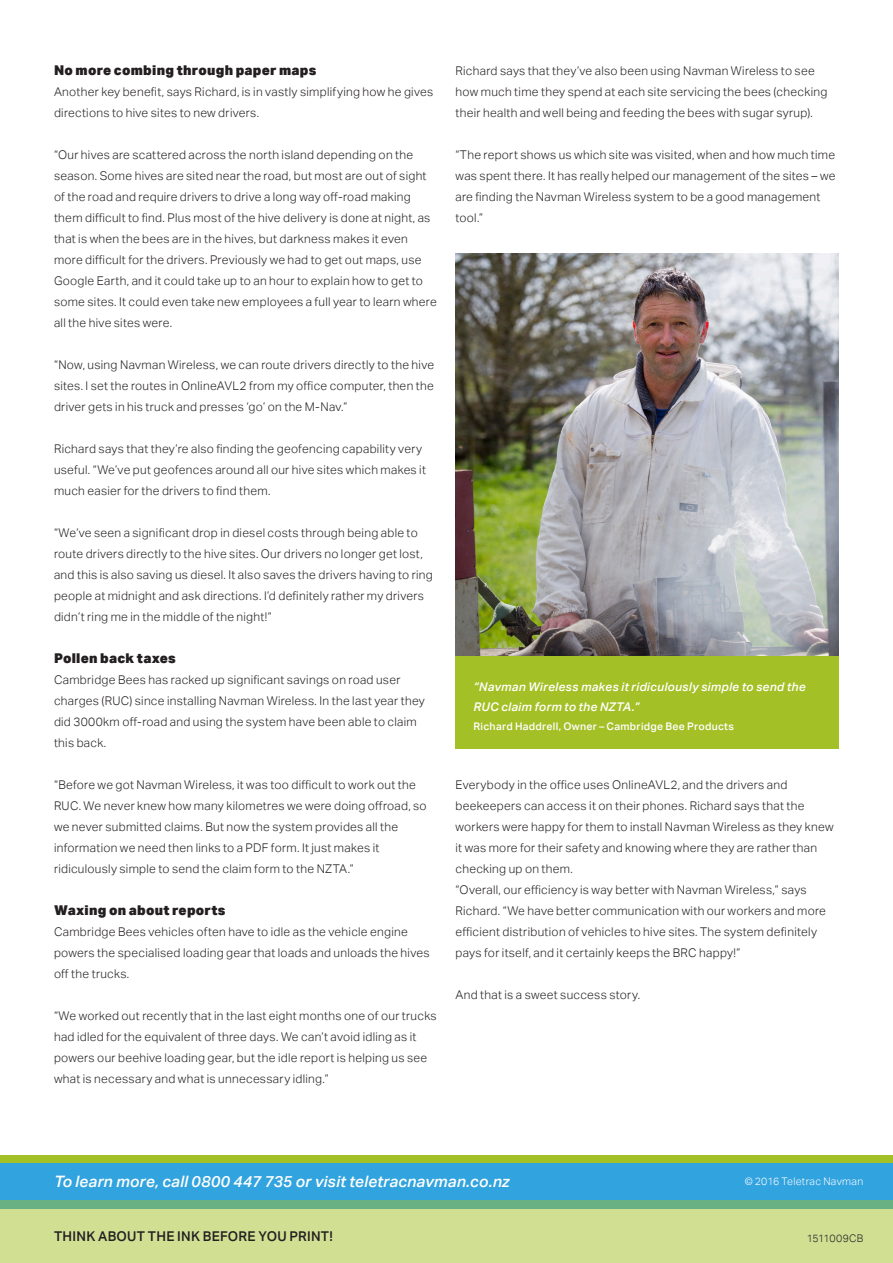
<style>
.page{position:relative;width:893px;height:1263px;background:#fff}
.page>*{position:absolute;margin:0;border:0;box-sizing:border-box;transform-origin:0 0}
.t1{font:italic 500 15.75px "Aktiv Grotesk";letter-spacing:.01em;color:#fff}
.CsStdy-Subhead{font:900 13.5px "Aktiv Grotesk";letter-spacing:.02em;color:#231f20}
.t2{font:500 13.5px "Aktiv Grotesk";letter-spacing:.02em;color:#231f20}
.CsStdy-Body_Copy{font:300 12px/21px "Aktiv Grotesk";letter-spacing:.025em;color:#231f20}
.CsStdy-CallOut{font:italic 500 12px/19.5px "Aktiv Grotesk";letter-spacing:.02em;color:#fff}
.CsStdy-CallOut_Attri{font:500 10.5px "Aktiv Grotesk";letter-spacing:.03em;color:#fff}
.folio-Locations{font:300 10.5px "Aktiv Grotesk";letter-spacing:.03em;color:#fff}
.t3{font:300 10.5px "Aktiv Grotesk";letter-spacing:-.005em;color:#231f20}
</style>
<div class="page">
<img style="left:455px;top:254px;width:384px;height:402px">
<div style="left:0;top:1162px;width:893px;height:47px;background:#31a3de"></div>
<svg style="left:0;top:1200px;width:893px;height:63px;background:#c2d890"></svg>
<div style="left:0;top:1155px;width:893px;height:7px;background:#a3c027"></div>
<div style="left:455px;top:656px;width:384px;height:92px;background:#a3c027"></div>
<p class="CsStdy-Subhead" style="left:54px;top:61px;width:264px">No more combing through paper maps</p>
<p class="CsStdy-Body_Copy" style="left:54px;top:81px;width:381px">Another key benefit, says Richard, is in vastly simplifying how he gives directions to hive sites to new drivers.</p>
<p class="CsStdy-Body_Copy" style="left:54px;top:144px;width:384px">“Our hives are scattered across the north island depending on the season. Some hives are sited near the road, but most are out of sight of the road and require drivers to drive a long way off-road making them difficult to find. Plus most of the hive delivery is done at night, as that is when the bees are in the hives, but darkness makes it even more difficult for the drivers. Previously we had to get out maps, use Google Earth, and it could take up to an hour to explain how to get to some sites. It could even take new employees a full year to learn where all the hive sites were.</p>
<p class="CsStdy-Body_Copy" style="left:54px;top:354px;width:382px;text-align:justify">“Now, using Navman Wireless, we can route drivers directly to the hive sites. I set the routes in OnlineAVL2 from my office computer, then the driver gets in his truck and presses ‘go’ on the M-Nav.”</p>
<p class="CsStdy-Body_Copy" style="left:54px;top:438px;width:370px">Richard says that they’re also finding the geofencing capability very</p>
<p class="CsStdy-Body_Copy" style="left:54px;top:459px;width:373px">useful. “We’ve put geofences around all our hive sites which makes it</p>
<p class="CsStdy-Body_Copy" style="left:54px;top:480px;width:218px">much easier for the drivers to find them.</p>
<p class="CsStdy-Body_Copy" style="left:54px;top:522px;width:380px">“We’ve seen a significant drop in diesel costs through being able to route drivers directly to the hive sites. Our drivers no longer get lost, and this is also saving us diesel. It also saves the drivers having to ring people at midnight and ask directions. I’d definitely rather my drivers didn’t ring me in the middle of the night!”</p>
<p class="CsStdy-Subhead" style="left:54px;top:649px;width:123px">Pollen back taxes</p>
<p class="CsStdy-Body_Copy" style="left:54px;top:669px;width:372px">Cambridge Bees has racked up significant savings on road user charges (RUC) since installing Navman Wireless. In the last year they did 3000km off-road and using the system have been able to claim this back.</p>
<p class="CsStdy-Body_Copy" style="left:54px;top:774px;width:374px">“Before we got Navman Wireless, it was too difficult to work out the RUC. We never knew how many kilometres we were doing offroad, so we never submitted claims. But now the system provides all the information we need then links to a PDF form. It just makes it ridiculously simple to send the claim form to the NZTA.”</p>
<p class="CsStdy-Subhead" style="left:54px;top:901px;width:173px">Waxing on about reports</p>
<p class="CsStdy-Body_Copy" style="left:54px;top:921px;width:377px">Cambridge Bees vehicles often have to idle as the vehicle engine powers the specialised loading gear that loads and unloads the hives off the trucks.</p>
<p class="CsStdy-Body_Copy" style="left:54px;top:1005px;width:384px">“We worked out recently that in the last eight months one of our trucks had idled for the equivalent of three days. We can’t avoid idling as it powers our beehive loading gear, but the idle report is helping us see what is necessary and what is unnecessary idling.”</p>
<p class="CsStdy-Body_Copy" style="left:455px;top:60px;width:373px">Richard says that they’ve also been using Navman Wireless to see how much time they spend at each site servicing the bees (checking their health and well being and feeding the bees with sugar syrup).</p>
<p class="CsStdy-Body_Copy" style="left:455px;top:144px;width:381px">“The report shows us which site was visited, when and how much time was spent there. It has really helped our management of the sites – we are finding the Navman Wireless system to be a good management tool.”</p>
<p class="CsStdy-CallOut" style="left:473px;top:677px;width:334px">“Navman Wireless makes it ridiculously simple to send the<br>RUC claim form to the NZTA.”</p>
<p class="CsStdy-CallOut_Attri" style="left:473px;top:720px;width:262px">Richard Haddrell, Owner – Cambridge Bee Products</p>
<p class="CsStdy-Body_Copy" style="left:455px;top:774px;width:379px">Everybody in the office uses OnlineAVL2, and the drivers and beekeepers can access it on their phones. Richard says that the workers were happy for them to install Navman Wireless as they knew it was more for their safety and knowing where they are rather than checking up on them.</p>
<p class="CsStdy-Body_Copy" style="left:455px;top:879px;width:372px">“Overall, our efficiency is way better with Navman Wireless,” says Richard. “We have better communication with our workers and more efficient distribution of vehicles to hive sites. The system definitely pays for itself, and it certainly keeps the BRC happy!”</p>
<p class="CsStdy-Body_Copy" style="left:455px;top:984px;width:186px">And that is a sweet success story.</p>
<p class="t1" style="left:54px;top:1172px;width:457px">To learn more, call 0800 447 735 or visit teletracnavman.co.nz</p>
<p class="t2" style="left:54px;top:1228px;width:280px">THINK ABOUT THE INK BEFORE YOU PRINT!</p>
<p class="folio-Locations" style="left:745px;top:1175px;width:120px">© 2016 Teletrac Navman</p>
<p class="t3" style="left:807px;top:1232px;width:58px">1511009CB</p>
</div>
